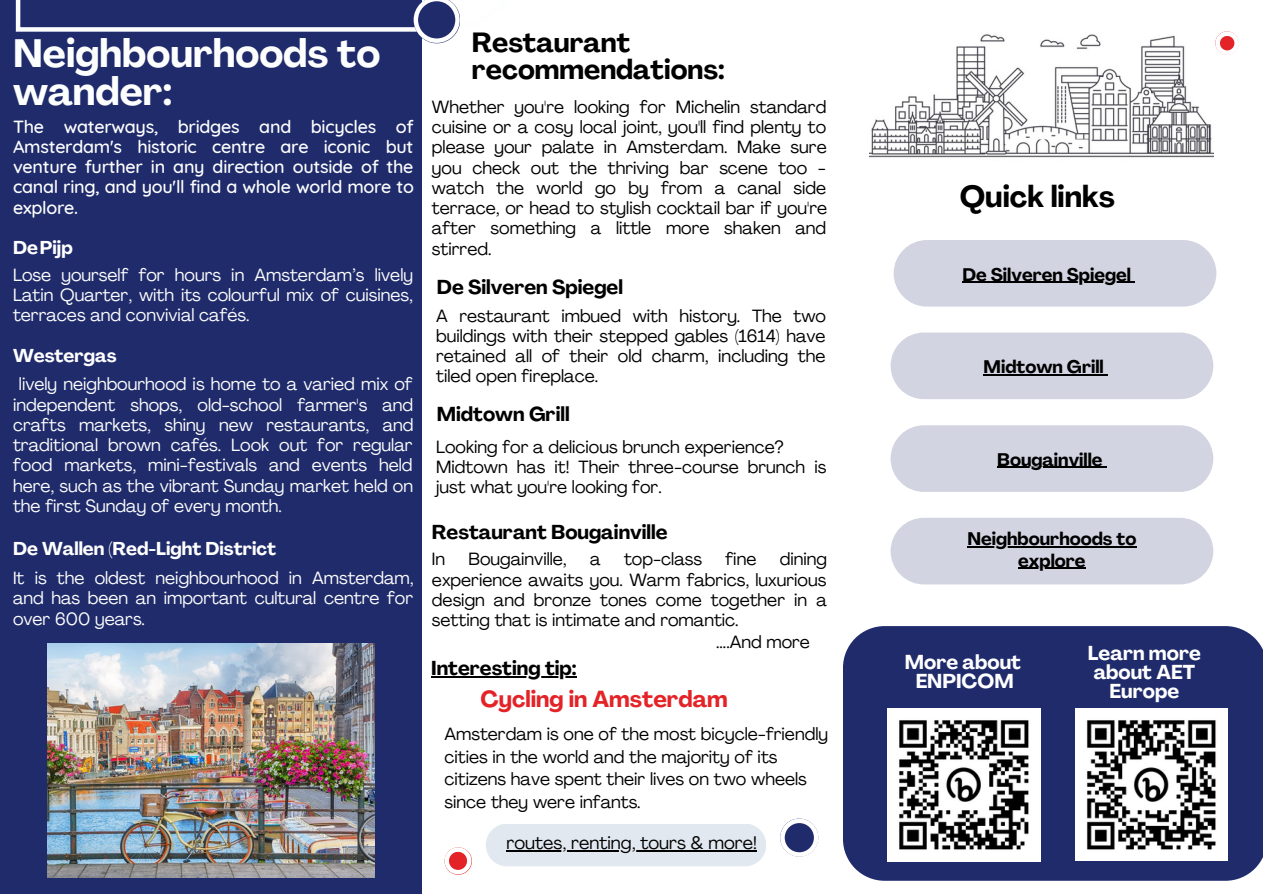
<style>
.page{position:relative;width:1263px;height:894px;background:#fff}
.page>*{position:absolute;margin:0;border:0;box-sizing:border-box;transform-origin:0 0}
.t1{font:700 39px/38.2px "Agrandir";color:#fdfefe}
.t2{font:700 30px "Agrandir";color:#000}
.t3{font:700 27.3px/27px "Agrandir";color:#000}
.t4{font:700 22.8px "Agrandir";color:#e32327}
.t5{font:700 19.8px "Agrandir";color:#000}
.t6{font:700 19.8px/19px "Agrandir";color:#fff;text-align:center}
.t7{font:700 18.3px "Agrandir";color:#fff}
.t8{font:500 18px/20.2px "Quicksand";letter-spacing:-.015em;color:#fdfefe;text-align:justify}
.t9{font:700 18px/21.3px "Agrandir";color:#000;text-align:center}
.t10{font:18px "Agrandir";color:#000}
.t11{font:17.55px/20.2px "Agrandir";color:#000;text-align:justify}
.t12{font:17.55px/20.2px "Agrandir";color:#fdfefe;text-align:justify}
</style>
<div class="page">
<div style="left:0;top:0;width:422px;height:893px;background:#202b6b"></div>
<svg style="left:16px;top:0;width:444px;height:43px"></svg>
<svg style="left:1215px;top:31px;width:24px;height:24px"></svg>
<svg style="left:780px;top:818px;width:38px;height:38px"></svg>
<svg style="left:444px;top:847px;width:27px;height:27px"></svg>
<div style="left:843px;top:626px;width:420px;height:254px;background:#202b6b"></div>
<div style="left:486px;top:823px;width:280px;height:43px;background:#e2e8ef;border-radius:21px"></div>
<div style="left:890px;top:332px;width:323px;height:67px;background:#d2d4e1;border-radius:33px"></div>
<img style="left:48px;top:643px;width:326px;height:234px">
<div style="left:890px;top:425px;width:323px;height:67px;background:#d2d4e1;border-radius:33px"></div>
<div style="left:890px;top:517px;width:323px;height:67px;background:#d2d4e1;border-radius:33px"></div>
<img style="left:869px;top:34px;width:344px;height:124px">
<div style="left:894px;top:240px;width:322px;height:66px;background:#d2d4e1;border-radius:33px"></div>
<img style="left:888px;top:708px;width:153px;height:153px">
<img style="left:1075px;top:708px;width:153px;height:152px">
<hr style="left:507px;top:850px;width:250px;height:1px;background:#000">
<hr style="left:984px;top:374px;width:120px;height:1px;background:#000">
<hr style="left:431px;top:675px;width:146px;height:2px;background:#000">
<hr style="left:997px;top:467px;width:106px;height:1px;background:#000">
<hr style="left:967px;top:546px;width:169px;height:1px;background:#000">
<hr style="left:1018px;top:567px;width:68px;height:1px;background:#000">
<hr style="left:962px;top:281px;width:169px;height:2px;background:#000">
<p class="t1" style="left:13px;top:38px;width:369px">Neighbourhoods to wander:</p>
<p class="t8" style="left:13px;top:116px;width:402px">The waterways, bridges and bicycles of Amsterdam's historic centre are iconic but venture further in any direction outside of the canal ring, and you'll find a whole world more to explore.</p>
<p class="t7" style="left:13px;top:240px;width:61px">DePijp</p>
<p class="t12" style="left:13px;top:266px;width:401px">Lose yourself for hours in Amsterdam’s lively Latin Quarter, with its colourful mix of cuisines, terraces and convivial cafés.</p>
<p class="t7" style="left:13px;top:348px;width:105px">Westergas</p>
<p class="t12" style="left:13px;top:376px;width:402px;text-indent:6px">lively neighbourhood is home to a varied mix of independent shops, old-school farmer's and crafts markets, shiny new restaurants, and traditional brown cafés. Look out for regular food markets, mini-festivals and events held here, such as the vibrant Sunday market held on the first Sunday of every month.</p>
<p class="t7" style="left:13px;top:541px;width:265px">De Wallen (Red-Light District</p>
<p class="t12" style="left:13px;top:569px;width:402px">It is the oldest neighbourhood in Amsterdam, and has been an important cultural centre for over 600 years.</p>
<p class="t3" style="left:472px;top:31px;width:254px">Restaurant recommendations:</p>
<p class="t11" style="left:432px;top:98px;width:397px">Whether you're looking for Michelin standard cuisine or a cosy local joint, you'll find plenty to please your palate in Amsterdam. Make sure you check out the thriving bar scene too - watch the world go by from a canal side terrace, or head to stylish cocktail bar if you're after something a little more shaken and stirred.</p>
<p class="t5" style="left:437px;top:279px;width:188px">De Silveren Spiegel</p>
<p class="t11" style="left:436px;top:307px;width:391px">A restaurant imbued with history. The two buildings with their stepped gables (1614) have retained all of their old charm, including the tiled open fireplace.</p>
<p class="t5" style="left:437px;top:406px;width:134px">Midtown Grill</p>
<p class="t11" style="left:436px;top:438px;width:349px">Looking for a delicious brunch experience?</p>
<p class="t11" style="left:436px;top:458px;width:392px">Midtown has it! Their three-course brunch is just what you're looking for.</p>
<p class="t5" style="left:432px;top:524px;width:237px">Restaurant Bougainville</p>
<p class="t11" style="left:432px;top:550px;width:15px">In</p>
<p class="t11" style="left:469px;top:550px;width:100px">Bougainville,</p>
<p class="t11" style="left:590px;top:550px;width:12px">a</p>
<p class="t11" style="left:624px;top:550px;width:80px">top-class</p>
<p class="t11" style="left:725px;top:550px;width:32px">fine</p>
<p class="t11" style="left:432px;top:550px;width:397px;text-indent:348px">dining experience awaits you. Warm fabrics, luxurious design and bronze tones come together in a setting that is intimate and romantic.</p>
<p class="t11" style="left:716px;top:633px;width:95px">....And more</p>
<p class="t5" style="left:431px;top:659px;width:147px">Interesting tip:</p>
<p class="t4" style="left:480px;top:690px;width:249px">Cycling in Amsterdam</p>
<p class="t11" style="left:444px;top:724px;width:385px;line-height:22.5px;text-align:left">Amsterdam is one of the most bicycle-friendly cities in the world and the majority of its citizens have spent their lives on two wheels since they were infants.</p>
<p class="t10" style="left:507px;top:835px;width:252px">routes, renting, tours &amp; more!</p>
<p class="t2" style="left:960px;top:184px;width:157px">Quick links</p>
<p class="t9" style="left:962px;top:265px;width:170px">De Silveren Spiegel</p>
<p class="t9" style="left:984px;top:358px;width:122px">Midtown Grill</p>
<p class="t9" style="left:997px;top:450px;width:107px">Bougainville</p>
<p class="t9" style="left:967px;top:530px;width:171px">Neighbourhoods to explore</p>
<p class="t6" style="left:905px;top:654px;width:118px">More about</p>
<p class="t6" style="left:916px;top:673px;width:100px">ENPICOM</p>
<p class="t6" style="left:1088px;top:645px;width:114px">Learn more about AET<br>Europe</p>
</div>
